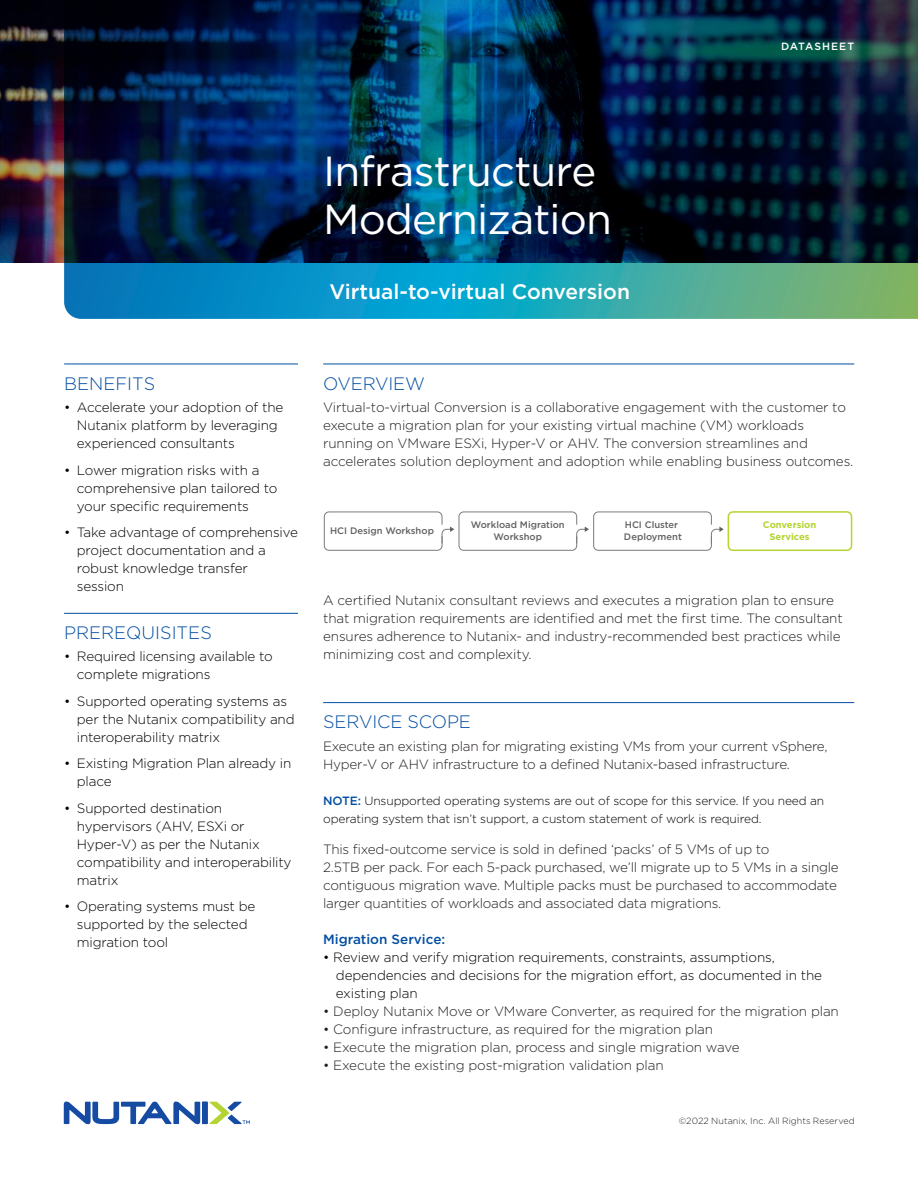
<style>
.page{position:relative;width:918px;height:1188px;background:#fff}
.page>*{position:absolute;margin:0;border:0;box-sizing:border-box;transform-origin:0 0}
.t1{font:42px/48px "Gotham";letter-spacing:-.02em;color:#fff}
.t2{font:500 21px "Gotham";color:#fff}
.t3{font:300 18px "Gotham";color:#034ea2}
.t4{font:300 13.5px/18px "Gotham";letter-spacing:-.01em;color:#241f1f}
.t5{font:300 13.5px/18px "Gotham";letter-spacing:-.01em;color:#010001}
.t6{font:500 13.5px "Gotham";color:#034ea2}
.t7{font:300 12px/18px "Gotham";letter-spacing:-.01em;color:#000}
.t8{font:500 10.5px "Gotham";letter-spacing:.095em;color:#fff}
.t9{font:500 9.45px/11.2px "Gotham";color:#606261;text-align:center}
.t10{font:700 9.45px/11.2px "Gotham";color:#b4d431;text-align:center}
.t11{font:300 9px "Gotham";letter-spacing:.005em;color:#241f1f}
.s1{font-weight:500;color:#034ea2}
</style>
<div class="page">
<img style="left:0;top:0;width:64px;height:262px">
<svg style="left:210px;top:1102px;width:40px;height:22px"></svg>
<div style="left:202px;top:1102px;width:6px;height:22px;background:#154ba3"></div>
<svg style="left:64px;top:1102px;width:136px;height:22px"></svg>
<svg style="left:64px;top:0;width:854px;height:319px;background:#093956"></svg>
<hr style="left:323px;top:702px;width:531px;height:1px;background:#034ea2">
<hr style="left:323px;top:364px;width:531px;height:1px;background:#034ea2">
<hr style="left:64px;top:364px;width:234px;height:1px;background:#034ea2">
<hr style="left:64px;top:613px;width:234px;height:1px;background:#034ea2">
<div style="left:324px;top:512px;width:118px;height:39px;border:1px solid #797a7e;border-radius:5px"></div>
<svg style="left:441px;top:527px;width:13px;height:17px"></svg>
<div style="left:459px;top:512px;width:118px;height:39px;border:1px solid #797a7e;border-radius:5px"></div>
<svg style="left:576px;top:527px;width:13px;height:17px"></svg>
<div style="left:593px;top:512px;width:119px;height:39px;border:1px solid #797a7e;border-radius:5px"></div>
<svg style="left:711px;top:511px;width:142px;height:40px"></svg>
<p class="t8" style="left:781px;top:39px;width:75px">DATASHEET</p>
<h1 class="t1" style="left:323px;top:146px;width:290px">Infrastructure<br>Modernization</h1>
<h2 class="t2" style="left:329px;top:278px;width:302px">Virtual-to-virtual Conversion</h2>
<h3 class="t3" style="left:64px;top:372px;width:93px">BENEFITS</h3>
<p class="t5" style="left:77px;top:398px;width:208px;text-indent:-13px">• Accelerate your adoption of the<br>Nutanix platform by leveraging experienced consultants</p>
<p class="t5" style="left:77px;top:460px;width:202px;text-indent:-13px">• Lower migration risks with a comprehensive plan tailored to your specific requirements</p>
<p class="t5" style="left:77px;top:523px;width:223px;text-indent:-13px">• Take advantage of comprehensive project documentation and a robust knowledge transfer session</p>
<h3 class="t3" style="left:64px;top:621px;width:149px">PREREQUISITES</h3>
<p class="t5" style="left:77px;top:647px;width:198px;text-indent:-13px">• Required licensing available to complete migrations</p>
<p class="t5" style="left:77px;top:692px;width:219px;text-indent:-13px">• Supported operating systems as per the Nutanix compatibility and interoperability matrix</p>
<p class="t5" style="left:77px;top:754px;width:216px;text-indent:-13px">• Existing Migration Plan already in place</p>
<p class="t5" style="left:77px;top:799px;width:216px;text-indent:-13px">• Supported destination hypervisors (AHV, ESXi or<br>Hyper-V) as per the Nutanix compatibility and interoperability matrix</p>
<p class="t5" style="left:77px;top:897px;width:180px;text-indent:-13px">• Operating systems must be supported by the selected migration tool</p>
<h3 class="t3" style="left:323px;top:372px;width:103px">OVERVIEW</h3>
<p class="t4" style="left:323px;top:398px;width:532px">Virtual-to-virtual Conversion is a collaborative engagement with the customer to execute a migration plan for your existing virtual machine (VM) workloads running on VMware ESXi, Hyper-V or AHV. The conversion streamlines and accelerates solution deployment and adoption while enabling business outcomes.</p>
<p class="t9" style="left:330px;top:525px;width:105px">HCI Design Workshop</p>
<p class="t9" style="left:471px;top:519px;width:95px">Workload Migration<br>Workshop</p>
<p class="t9" style="left:624px;top:519px;width:59px;text-align:left">HCI Cluster<br>Deployment</p>
<p class="t10" style="left:763px;top:519px;width:55px">Conversion<br>Services</p>
<p class="t4" style="left:323px;top:591px;width:521px">A certified Nutanix consultant reviews and executes a migration plan to ensure that migration requirements are identified and met the first time. The consultant ensures adherence to Nutanix- and industry-recommended best practices while minimizing cost and complexity.</p>
<h3 class="t3" style="left:323px;top:711px;width:149px">SERVICE SCOPE</h3>
<p class="t4" style="left:323px;top:737px;width:506px">Execute an existing plan for migrating existing VMs from your current vSphere,<br>Hyper-V or AHV infrastructure to a defined Nutanix-based infrastructure.</p>
<p class="t7" style="left:323px;top:791px;width:503px"><span class="s1">NOTE:</span> Unsupported operating systems are out of scope for this service. If you need an operating system that isn’t support, a custom statement of work is required.</p>
<p class="t4" style="left:323px;top:840px;width:517px">This fixed-outcome service is sold in defined ‘packs’ of 5 VMs of up to<br>2.5TB per pack. For each 5-pack purchased, we’ll migrate up to 5 VMs in a single contiguous migration wave. Multiple packs must be purchased to accommodate larger quantities of workloads and associated data migrations.</p>
<p class="t6" style="left:323px;top:931px;width:124px">Migration Service:</p>
<p class="t5" style="left:336px;top:948px;width:488px;text-indent:-13px">• Review and verify migration requirements, constraints, assumptions, dependencies and decisions for the migration effort, as documented in the existing plan</p>
<p class="t4" style="left:323px;top:1002px;width:517px">• Deploy Nutanix Move or VMware Converter, as required for the migration plan</p>
<p class="t4" style="left:323px;top:1020px;width:392px">• Configure infrastructure, as required for the migration plan</p>
<p class="t4" style="left:323px;top:1038px;width:418px">• Execute the migration plan, process and single migration wave</p>
<p class="t4" style="left:323px;top:1056px;width:342px">• Execute the existing post-migration validation plan</p>
<p class="t11" style="left:679px;top:1115px;width:178px">©2022 Nutanix, Inc. All Rights Reserved</p>
</div>
